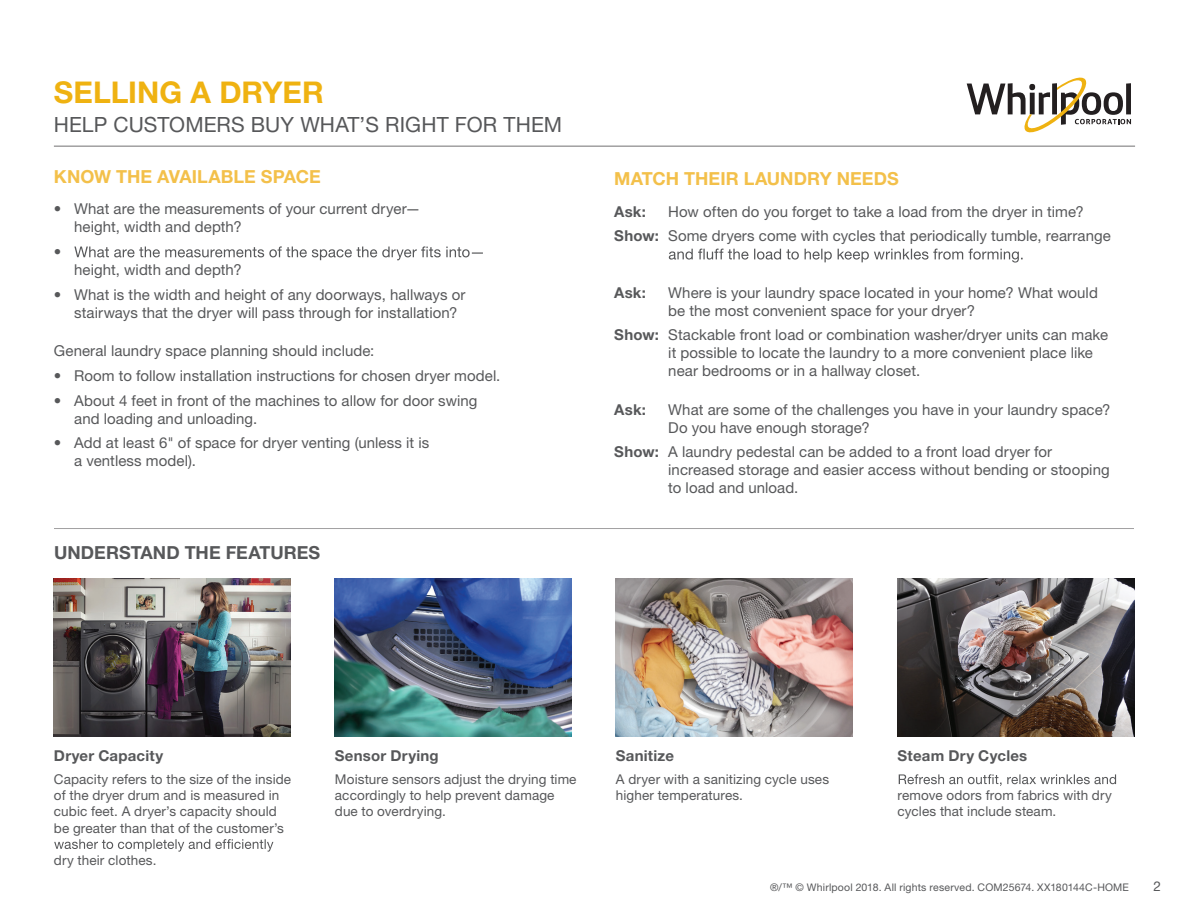
<style>
.page{position:relative;width:1188px;height:918px;background:#fff}
.page>*{position:absolute;margin:0;border:0;box-sizing:border-box;transform-origin:0 0}
.t1{font:700 30px "Helvetica Neue LT Std";color:#efb211}
.t2{font:21px "Helvetica Neue LT Std";letter-spacing:.005em;color:#57585a}
.t3{font:700 18px "Helvetica Neue LT Std";letter-spacing:.005em;color:#f3c04a}
.t4{font:700 18px "Helvetica Neue LT Std";letter-spacing:.005em;color:#57585a}
.t5{font:15px/18px "Helvetica Neue LT Std";letter-spacing:.005em;color:#57585a}
.t6{font:700 15px "Helvetica Neue LT Std";letter-spacing:.015em;color:#57585a}
.t7{font:13.5px/16.2px "Helvetica Neue LT Std";letter-spacing:.01em;color:#57585a}
.t8{font:10.5px "Helvetica Neue LT Std";letter-spacing:.015em;color:#57585a}
.s1{font-weight:700}
</style>
<div class="page">
<hr style="left:54px;top:145px;width:1081px;height:2px;background:#a1a0a1">
<svg style="left:74px;top:246px;width:409px;height:14px"></svg>
<svg style="left:669px;top:249px;width:354px;height:14px"></svg>
<svg style="left:54px;top:839px;width:219px;height:13px"></svg>
<svg style="left:899px;top:774px;width:217px;height:12px"></svg>
<hr style="left:54px;top:528px;width:1080px;height:1px;background:#a1a0a1">
<img style="left:335px;top:579px;width:236px;height:157px">
<img style="left:616px;top:579px;width:236px;height:157px">
<img style="left:898px;top:579px;width:236px;height:157px">
<img style="left:54px;top:579px;width:236px;height:157px">
<svg style="left:967px;top:78px;width:164px;height:54px"></svg>
<h1 class="t1" style="left:54px;top:74px;width:272px">SELLING A DRYER</h1>
<h2 class="t2" style="left:54px;top:112px;width:510px">HELP CUSTOMERS BUY WHAT’S RIGHT FOR THEM</h2>
<p class="t3" style="left:54px;top:165px;width:268px">KNOW THE AVAILABLE SPACE</p>
<p class="t5" style="left:74px;top:200px;width:348px;text-indent:-20px">• What are the measurements of your current dryer— height, width and depth?</p>
<p class="t5" style="left:54px;top:243px;width:9px">•</p>
<p class="t5" style="left:74px;top:261px;width:169px">height, width and depth?</p>
<p class="t5" style="left:74px;top:285px;width:393px;text-indent:-20px">• What is the width and height of any doorways, hallways or stairways that the dryer will pass through for installation?</p>
<p class="t5" style="left:54px;top:342px;width:322px">General laundry space planning should include:</p>
<p class="t5" style="left:54px;top:366px;width:448px">• Room to follow installation instructions for chosen dryer model.</p>
<p class="t5" style="left:74px;top:391px;width:405px;text-indent:-20px">• About 4 feet in front of the machines to allow for door swing and loading and unloading.</p>
<p class="t5" style="left:74px;top:434px;width:357px;text-indent:-20px">• Add at least 6" of space for dryer venting (unless it is a ventless model).</p>
<p class="t4" style="left:54px;top:542px;width:268px">UNDERSTAND THE FEATURES</p>
<p class="t3" style="left:614px;top:168px;width:286px">MATCH THEIR LAUNDRY NEEDS</p>
<p class="t6" style="left:614px;top:202px;width:33px">Ask:</p>
<p class="t5" style="left:614px;top:199px;width:498px;line-height:24.8px;text-indent:54px">How often do you forget to take a load from the dryer in time?<br><span class="s1">Show:</span> Some dryers come with cycles that periodically tumble, rearrange</p>
<p class="t6" style="left:614px;top:283px;width:33px">Ask:</p>
<p class="t5" style="left:668px;top:283px;width:431px">Where is your laundry space located in your home? What would be the most convenient space for your dryer?</p>
<p class="t5" style="left:668px;top:326px;width:441px;text-indent:-54px"><span class="s1">Show:</span> Stackable front load or combination washer/dryer units can make it possible to locate the laundry to a more convenient place like near bedrooms or in a hallway closet.</p>
<p class="t6" style="left:614px;top:400px;width:33px">Ask:</p>
<p class="t5" style="left:668px;top:400px;width:444px">What are some of the challenges you have in your laundry space?<br>Do you have enough storage?</p>
<p class="t5" style="left:668px;top:443px;width:443px;text-indent:-54px"><span class="s1">Show:</span> A laundry pedestal can be added to a front load dryer for increased storage and easier access without bending or stooping to load and unload.</p>
<p class="t6" style="left:54px;top:746px;width:111px">Dryer Capacity</p>
<p class="t7" style="left:54px;top:771px;width:239px">Capacity refers to the size of the inside of the dryer drum and is measured in cubic feet. A dryer’s capacity should be greater than that of the customer’s</p>
<p class="t7" style="left:54px;top:852px;width:104px">dry their clothes.</p>
<p class="t6" style="left:335px;top:746px;width:105px">Sensor Drying</p>
<p class="t7" style="left:335px;top:771px;width:243px">Moisture sensors adjust the drying time accordingly to help prevent damage due to overdrying.</p>
<p class="t6" style="left:616px;top:746px;width:60px">Sanitize</p>
<p class="t7" style="left:616px;top:771px;width:215px">A dryer with a sanitizing cycle uses higher temperatures.</p>
<p class="t6" style="left:898px;top:746px;width:131px">Steam Dry Cycles</p>
<p class="t7" style="left:898px;top:787px;width:216px">remove odors from fabrics with dry cycles that include steam.</p>
<p class="t8" style="left:770px;top:881px;width:360px">®/™ © Whirlpool 2018. All rights reserved. COM25674. XX180144C-HOME</p>
<p class="t7" style="left:1153px;top:878px;width:9px">2</p>
</div>
